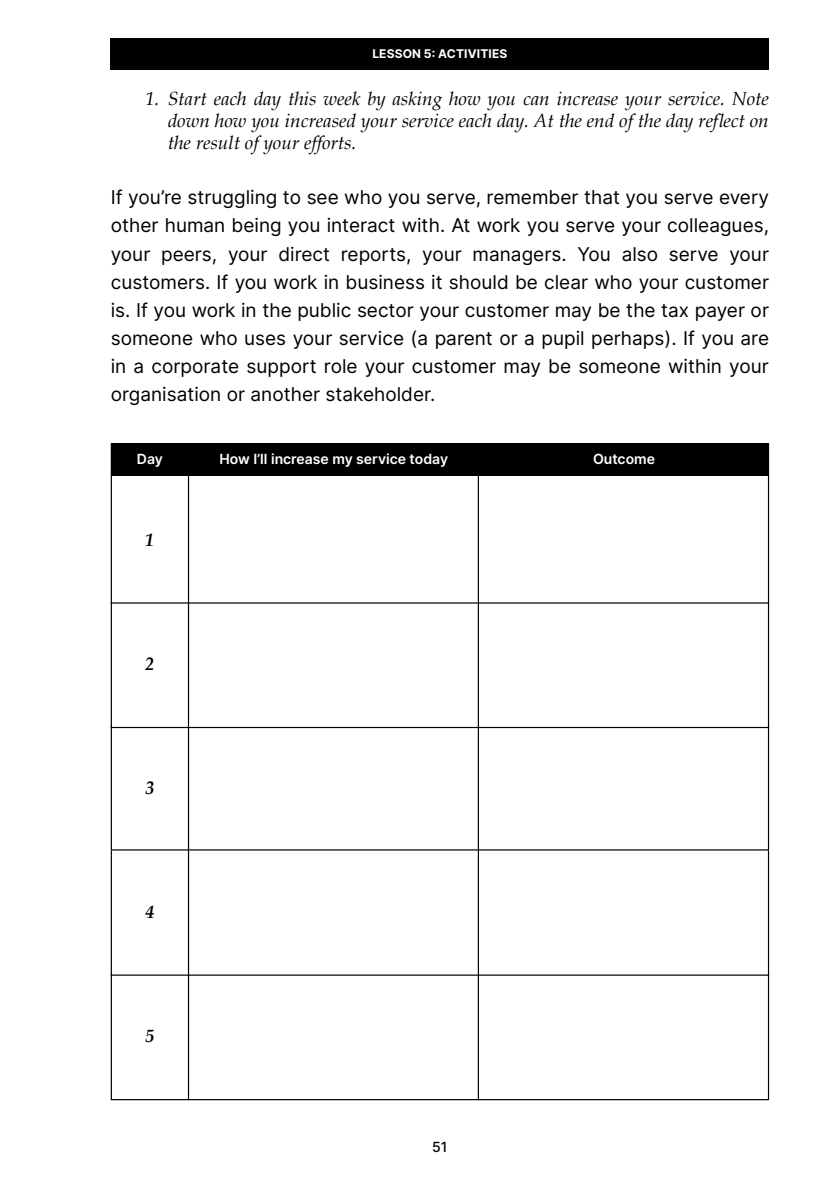
<style>
.page{position:relative;width:840px;height:1191px;background:#fff}
.page>*{position:absolute;margin:0;border:0;box-sizing:border-box;transform-origin:0 0}
.t1{font:19px/28px "Inter";color:#000;text-align:justify}
.t2{font:italic 19px/22px "Book Antiqua";color:#000;text-align:justify}
.t3{font:italic 700 18px "Book Antiqua";color:#000}
.t4{font:600 14px "Inter";color:#fff}
.t5{font:500 14px "Inter";color:#000}
.t6{font:700 12px "Inter";letter-spacing:.01em;color:#fff}
</style>
<div class="page">
<div style="left:111px;top:38px;width:657px;height:31px;background:#000"></div>
<div style="left:111px;top:443px;width:657px;height:33px;background:#000"></div>
<div style="left:111px;top:601px;width:657px;height:127px;border:1px solid #000"></div>
<div style="left:111px;top:973px;width:657px;height:127px;border:1px solid #000"></div>
<hr style="left:188px;top:471px;width:1px;height:629px;background:#000">
<hr style="left:477px;top:471px;width:1px;height:629px;background:#000">
<p class="t6" style="left:372px;top:45px;width:136px">LESSON 5: ACTIVITIES</p>
<p class="t2" style="left:168px;top:87px;width:602px;text-indent:-23px">1. Start each day this week by asking how you can increase your service. Note down how you increased your service each day. At the end of the day reflect on the result of your efforts.</p>
<p class="t1" style="left:111px;top:183px;width:659px">If you’re struggling to see who you serve, remember that you serve every other human being you interact with. At work you serve your colleagues, your peers, your direct reports, your managers. You also serve your customers. If you work in business it should be clear who your customer is. If you work in the public sector your customer may be the tax payer or someone who uses your service (a parent or a pupil perhaps). If you are in a corporate support role your customer may be someone within your organisation or another stakeholder.</p>
<p class="t4" style="left:137px;top:449px;width:27px">Day</p>
<p class="t4" style="left:219px;top:449px;width:230px">How I’ll increase my service today</p>
<p class="t4" style="left:592px;top:449px;width:64px">Outcome</p>
<p class="t3" style="left:145px;top:527px;width:10px">1</p>
<p class="t3" style="left:145px;top:651px;width:10px">2</p>
<p class="t3" style="left:145px;top:775px;width:10px">3</p>
<p class="t3" style="left:145px;top:899px;width:10px">4</p>
<p class="t3" style="left:145px;top:1023px;width:10px">5</p>
<p class="t5" style="left:432px;top:1136px;width:17px">51</p>
</div>
